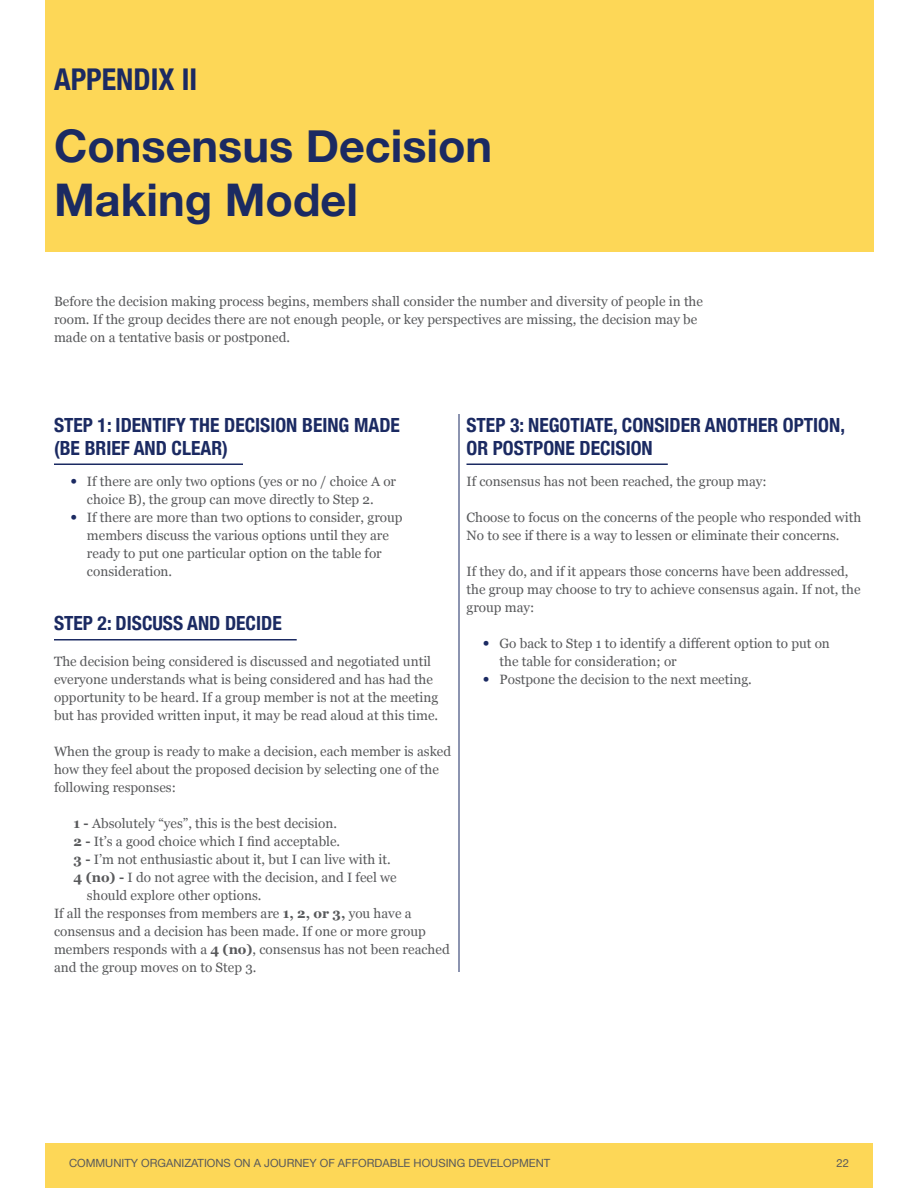
<style>
.page{position:relative;width:918px;height:1188px;background:#fff}
.page>*{position:absolute;margin:0;border:0;box-sizing:border-box;transform-origin:0 0}
.t1{font:700 45px/54px "Helvetica Neue";color:#1b2a62}
.t2{font:700 condensed 30px "Helvetica Neue";color:#1b2a62}
.t3{font:700 condensed 19.5px/22.5px "Helvetica Neue";color:#1b2a62}
.t4{font:13.5px/18px "Georgia";color:#58595b}
.t5{font:11.25px "Helvetica Neue";color:#58595b}
.s1{font-family:"Helvetica Neue";font-weight:900;font-stretch:condensed;color:#1b2a62}
.s2{font-weight:700}
</style>
<div class="page">
<div style="left:45px;top:1143px;width:828px;height:45px;background:#fdd757"></div>
<div style="left:45px;top:0;width:828px;height:252px;background:#fdd757"></div>
<hr style="left:459px;top:414px;width:1px;height:558px;background:#1b2a62">
<hr style="left:466px;top:464px;width:202px;height:1px;background:#1b2a62">
<hr style="left:54px;top:464px;width:189px;height:1px;background:#1b2a62">
<hr style="left:54px;top:639px;width:243px;height:1px;background:#1b2a62">
<h2 class="t2" style="left:54px;top:54px;width:145px">APPENDIX II</h2>
<h1 class="t1" style="left:54px;top:120px;width:440px">Consensus Decision<br>Making Model</h1>
<p class="t4" style="left:54px;top:292px;width:651px">Before the decision making process begins, members shall consider the number and diversity of people in the room. If the group decides there are not enough people, or key perspectives are missing, the decision may be made on a tentative basis or postponed.</p>
<h3 class="t3" style="left:54px;top:412px;width:347px">STEP 1: IDENTIFY THE DECISION BEING MADE (BE BRIEF AND CLEAR)</h3>
<p class="t4" style="left:70px;top:472px;width:327px;text-align:center"><span class="s1">•</span> If there are only two options (yes or no / choice A or choice B), the group can move directly to Step 2.</p>
<p class="t4" style="left:87px;top:508px;width:317px;text-indent:-16px"><span class="s1">•</span> If there are more than two options to consider, group members discuss the various options until they are ready to put one particular option on the table for consideration.</p>
<h3 class="t3" style="left:54px;top:610px;width:229px">STEP 2: DISCUSS AND DECIDE</h3>
<p class="t4" style="left:54px;top:652px;width:386px">The decision being considered is discussed and negotiated until everyone understands what is being considered and has had the opportunity to be heard. If a group member is not at the meeting but has provided written input, it may be read aloud at this time.</p>
<p class="t4" style="left:54px;top:742px;width:399px">When the group is ready to make a decision, each member is asked how they feel about the proposed decision by selecting one of the following responses:</p>
<p class="t4" style="left:73px;top:814px;width:265px"><span class="s2">1 -</span> Absolutely “yes”, this is the best decision.</p>
<p class="t4" style="left:73px;top:832px;width:268px"><span class="s2">2 -</span> It’s a good choice which I find acceptable.</p>
<p class="t4" style="left:73px;top:850px;width:319px"><span class="s2">3 -</span> I’m not enthusiastic about it, but I can live with it.</p>
<p class="t4" style="left:73px;top:868px;width:325px"><span class="s2">4 (no) -</span> I do not agree with the decision, and I feel we</p>
<p class="t4" style="left:87px;top:886px;width:176px">should explore other options.</p>
<p class="t4" style="left:54px;top:904px;width:359px">If all the responses from members are <span class="s2">1, 2, or 3,</span> you have a</p>
<p class="t4" style="left:54px;top:922px;width:373px">consensus and a decision has been made. If one or more group</p>
<p class="t4" style="left:54px;top:940px;width:397px">members responds with a <span class="s2">4 (no)</span>, consensus has not been reached</p>
<p class="t4" style="left:54px;top:958px;width:204px">and the group moves on to Step 3.</p>
<h3 class="t3" style="left:466px;top:412px;width:380px">STEP 3: NEGOTIATE, CONSIDER ANOTHER OPTION,<br>OR POSTPONE DECISION</h3>
<p class="t4" style="left:466px;top:472px;width:302px">If consensus has not been reached, the group may:</p>
<p class="t4" style="left:466px;top:508px;width:396px">Choose to focus on the concerns of the people who responded with<br>No to see if there is a way to lessen or eliminate their concerns.</p>
<p class="t4" style="left:466px;top:562px;width:396px">If they do, and if it appears those concerns have been addressed, the group may choose to try to achieve consensus again. If not, the group may:</p>
<p class="t4" style="left:499px;top:634px;width:332px;text-indent:-16px"><span class="s1">•</span> Go back to Step 1 to identify a different option to put on the table for consideration; or</p>
<p class="t4" style="left:483px;top:670px;width:270px"><span class="s1">•</span> Postpone the decision to the next meeting.</p>
<p class="t5" style="left:69px;top:1155px;width:483px">COMMUNITY ORGANIZATIONS ON A JOURNEY OF AFFORDABLE HOUSING DEVELOPMENT</p>
<p class="t5" style="left:836px;top:1155px;width:14px">22</p>
</div>
